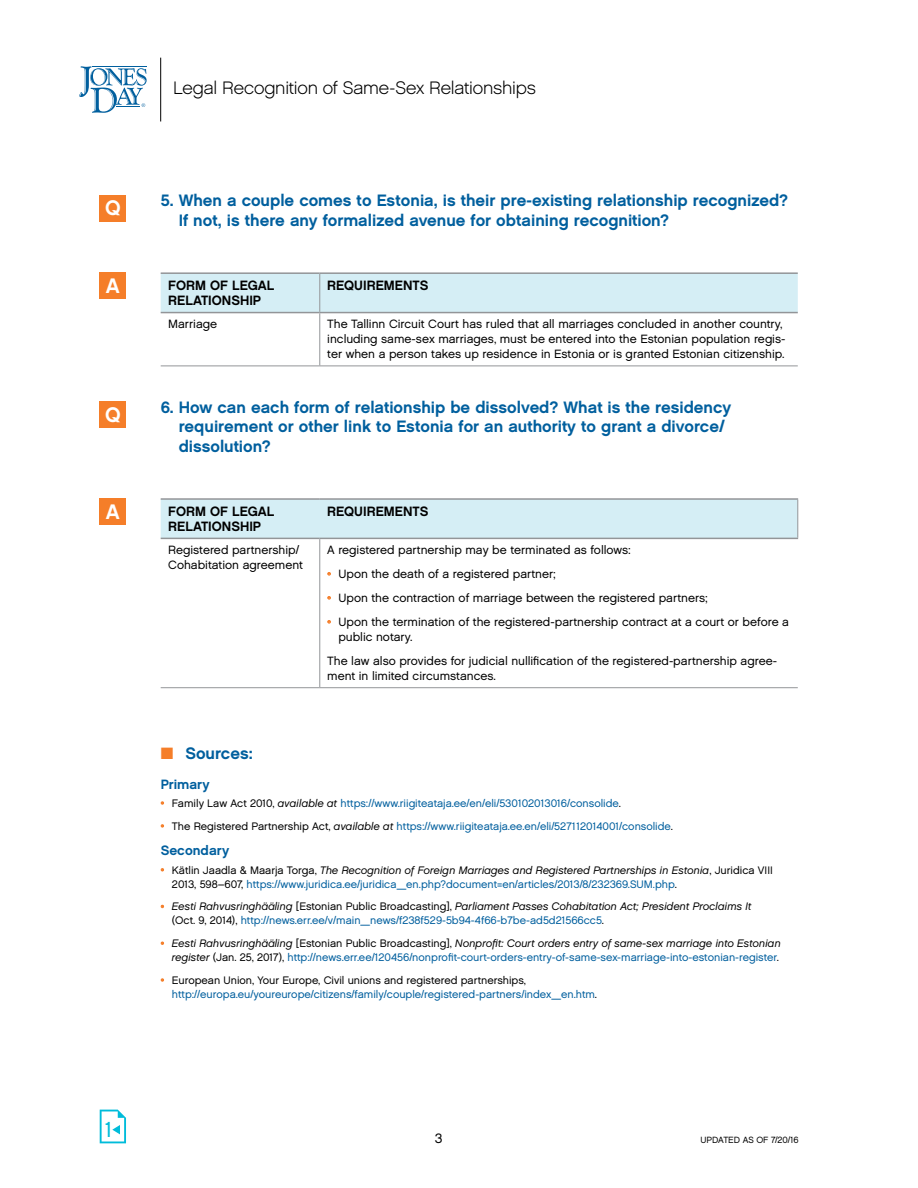
<style>
.page{position:relative;width:918px;height:1188px;background:#fff}
.page>*{position:absolute;margin:0;border:0;box-sizing:border-box;transform-origin:0 0}
.t1{font:21.75px "Chalet London Nineteen Sixty";color:#00bcda}
.t2{font:21px "Chalet New York Nineteen Sixty";color:#fff}
.t3{font:18px "Chalet English Channel";letter-spacing:-.01em;color:#000}
.SRC_Header_Bold_U_LC{font:16.5px/19.5px "Chalet New York Nineteen Sixty";color:#005f9e}
.TBL_HEAD_B{font:13.5px/15px "Chalet New York Nineteen Sixty";color:#000}
.SRC_Primary_Secondar{font:13.5px "Chalet New York Nineteen Sixty";color:#005f9e}
.t4{font:13.5px "Chalet London Nineteen Sixty";color:#000}
.TBL_BC{font:12px/15px "Chalet London Nineteen Sixty";color:#000}
.t5{font:10.8px/13.8px "Chalet London Nineteen Sixty";color:#005f9e}
.t6{font:10.8px/13.8px "Chalet Oblique London";color:#000}
.t7{font:9px "Chalet London Nineteen Sixty";color:#000}
.s1{color:#f57e29}
.s2{color:#000}
.s3{font-family:"Chalet Oblique London";color:#000}
.s4{font-family:"Chalet London Nineteen Sixty";color:#f57e29}
.s5{font-family:"Chalet London Nineteen Sixty"}
.s6{font-family:"Chalet London Nineteen Sixty";color:#005f9e}
</style>
<div class="page">
<div style="left:161px;top:274px;width:637px;height:38px;background:#d5eef5"></div>
<hr style="left:320px;top:366px;width:478px;height:1px;background:#939598">
<hr style="left:319px;top:313px;width:1px;height:53px;background:#939598">
<hr style="left:161px;top:366px;width:159px;height:1px;background:#939598">
<hr style="left:161px;top:272px;width:159px;height:2px;background:#939598">
<hr style="left:161px;top:312px;width:159px;height:1px;background:#939598">
<hr style="left:320px;top:272px;width:478px;height:2px;background:#939598">
<hr style="left:320px;top:312px;width:478px;height:1px;background:#939598">
<hr style="left:319px;top:274px;width:1px;height:38px;background:#939598">
<div style="left:161px;top:500px;width:636px;height:38px;background:#d5eef5"></div>
<hr style="left:161px;top:687px;width:159px;height:1px;background:#939598">
<hr style="left:319px;top:539px;width:1px;height:148px;background:#939598">
<hr style="left:320px;top:687px;width:478px;height:1px;background:#939598">
<hr style="left:161px;top:498px;width:159px;height:2px;background:#939598">
<hr style="left:161px;top:538px;width:159px;height:1px;background:#939598">
<hr style="left:320px;top:498px;width:478px;height:2px;background:#939598">
<hr style="left:320px;top:538px;width:478px;height:1px;background:#939598">
<hr style="left:797px;top:500px;width:1px;height:38px;background:#939598">
<svg style="left:327px;top:572px;width:4px;height:4px"></svg>
<svg style="left:327px;top:596px;width:4px;height:4px"></svg>
<svg style="left:327px;top:620px;width:4px;height:4px"></svg>
<svg style="left:161px;top:801px;width:3px;height:4px"></svg>
<svg style="left:161px;top:824px;width:3px;height:4px"></svg>
<svg style="left:161px;top:978px;width:3px;height:4px"></svg>
<div style="left:100px;top:195px;width:26px;height:26px;background:#f57e29"></div>
<div style="left:100px;top:273px;width:26px;height:26px;background:#f57e29"></div>
<div style="left:100px;top:401px;width:26px;height:27px;background:#f57e29"></div>
<div style="left:100px;top:498px;width:26px;height:27px;background:#f57e29"></div>
<hr style="left:160px;top:58px;width:1px;height:63px;background:#000">
<svg style="left:79px;top:66px;width:68px;height:47px"></svg>
<svg style="left:100px;top:1110px;width:26px;height:33px"></svg>
<p class="t2" style="left:105px;top:195px;width:17px">Q</p>
<p class="t2" style="left:106px;top:273px;width:16px">A</p>
<p class="t2" style="left:105px;top:402px;width:17px">Q</p>
<p class="t2" style="left:106px;top:499px;width:16px">A</p>
<h3 class="t3" style="left:173px;top:77px;width:364px">Legal Recognition of Same-Sex Relationships</h3>
<p class="SRC_Header_Bold_U_LC" style="left:179px;top:191px;width:611px;text-indent:-18px">5. When a couple comes to Estonia, is their pre-existing relationship recognized?<br>If not, is there any formalized avenue for obtaining recognition?</p>
<p class="TBL_HEAD_B" style="left:168px;top:278px;width:108px">FORM OF LEGAL<br>RELATIONSHIP</p>
<p class="TBL_HEAD_B" style="left:327px;top:278px;width:103px">REQUIREMENTS</p>
<p class="TBL_BC" style="left:168px;top:317px;width:51px">Marriage</p>
<p class="TBL_BC" style="left:327px;top:317px;width:460px">The Tallinn Circuit Court has ruled that all marriages concluded in another country, including same-sex marriages, must be entered into the Estonian population regis&shy;ter when a person takes up residence in Estonia or is granted Estonian citizenship.</p>
<p class="SRC_Header_Bold_U_LC" style="left:179px;top:397px;width:554px;text-indent:-18px">6. How can each form of relationship be dissolved? What is the residency requirement or other link to Estonia for an authority to grant a divorce/ dissolution?</p>
<p class="TBL_HEAD_B" style="left:168px;top:504px;width:108px">FORM OF LEGAL<br>RELATIONSHIP</p>
<p class="TBL_HEAD_B" style="left:327px;top:504px;width:103px">REQUIREMENTS</p>
<p class="TBL_BC" style="left:168px;top:542px;width:136px">Registered partnership/<br>Cohabitation agreement</p>
<p class="TBL_BC" style="left:327px;top:542px;width:305px">A registered partnership may be terminated as follows:</p>
<p class="TBL_BC" style="left:327px;top:566px;width:230px"><span class="s1">•</span> Upon the death of a registered partner;</p>
<p class="TBL_BC" style="left:327px;top:590px;width:382px"><span class="s1">•</span> Upon the contraction of marriage between the registered partners;</p>
<p class="TBL_BC" style="left:339px;top:614px;width:452px;text-indent:-11px"><span class="s1">•</span> Upon the termination of the registered-partnership contract at a court or before a public notary.</p>
<p class="TBL_BC" style="left:327px;top:653px;width:451px">The law also provides for judicial nullification of the registered-partnership agree&shy;ment in limited circumstances.</p>
<p class="SRC_Header_Bold_U_LC" style="left:161px;top:743px;width:94px"><span class="s1">■</span> Sources:</p>
<p class="SRC_Primary_Secondar" style="left:161px;top:776px;width:51px">Primary</p>
<p class="t5" style="left:161px;top:796px;width:462px"><span class="s1">•</span> <span class="s2">Family Law Act 2010,</span> <span class="s3">available at</span> https://www.riigiteataja.ee/en/eli/530102013016/consolide<span class="s2">.</span></p>
<p class="t5" style="left:161px;top:819px;width:514px"><span class="s1">•</span> <span class="s2">The Registered Partnership Act,</span> <span class="s3">available at</span> https://www.riigiteataja.ee.en/eli/527112014001/consolide<span class="s2">.</span></p>
<p class="SRC_Primary_Secondar" style="left:161px;top:842px;width:70px">Secondary</p>
<p class="t5" style="left:172px;top:863px;width:602px;text-indent:-11px"><span class="s1">•</span> <span class="s2">Kätlin Jaadla &amp; Maarja Torga,</span> <span class="s3">The Recognition of Foreign Marriages and Registered Partnerships in Estonia</span><span class="s2">, Juridica VIII<br>2013, 598–607,</span> https://www.juridica.ee/juridica_en.php?document=en/articles/2013/8/232369.SUM.php<span class="s2">.</span></p>
<p class="t6" style="left:172px;top:900px;width:581px;text-indent:-11px"><span class="s4">•</span> Eesti Rahvusringhääling <span class="s5">[Estonian Public Broadcasting],</span> Parliament Passes Cohabitation Act; President Proclaims It <span class="s5">(Oct. 9, 2014),</span> <span class="s6">http://news.err.ee/v/main_news/f238f529-5b94-4f66-b7be-ad5d21566cc5</span><span class="s5">.</span></p>
<p class="t5" style="left:161px;top:937px;width:622px;text-align:right"><span class="s1">•</span> <span class="s3">Eesti Rahvusringhääling</span> <span class="s2">[Estonian Public Broadcasting],</span> <span class="s3">Nonprofit: Court orders entry of same-sex marriage into Estonian register</span> <span class="s2">(Jan. 25, 2017),</span> http://news.err.ee/120456/nonprofit-court-orders-entry-of-same-sex-marriage-into-estonian-register<span class="s2">.</span></p>
<p class="t5" style="left:172px;top:973px;width:427px;text-indent:-11px"><span class="s1">•</span> <span class="s2">European Union, Your Europe, Civil unions and registered partnerships, </span>http://europa.eu/youreurope/citizens/family/couple/registered-partners/index_en.htm<span class="s2">.</span></p>
<h1 class="t1" style="left:105px;top:1116px;width:9px">1</h1>
<p class="t4" style="left:435px;top:1130px;width:9px">3</p>
<p class="t7" style="left:701px;top:1135px;width:99px">UPDATED AS OF 7/20/16</p>
</div>
